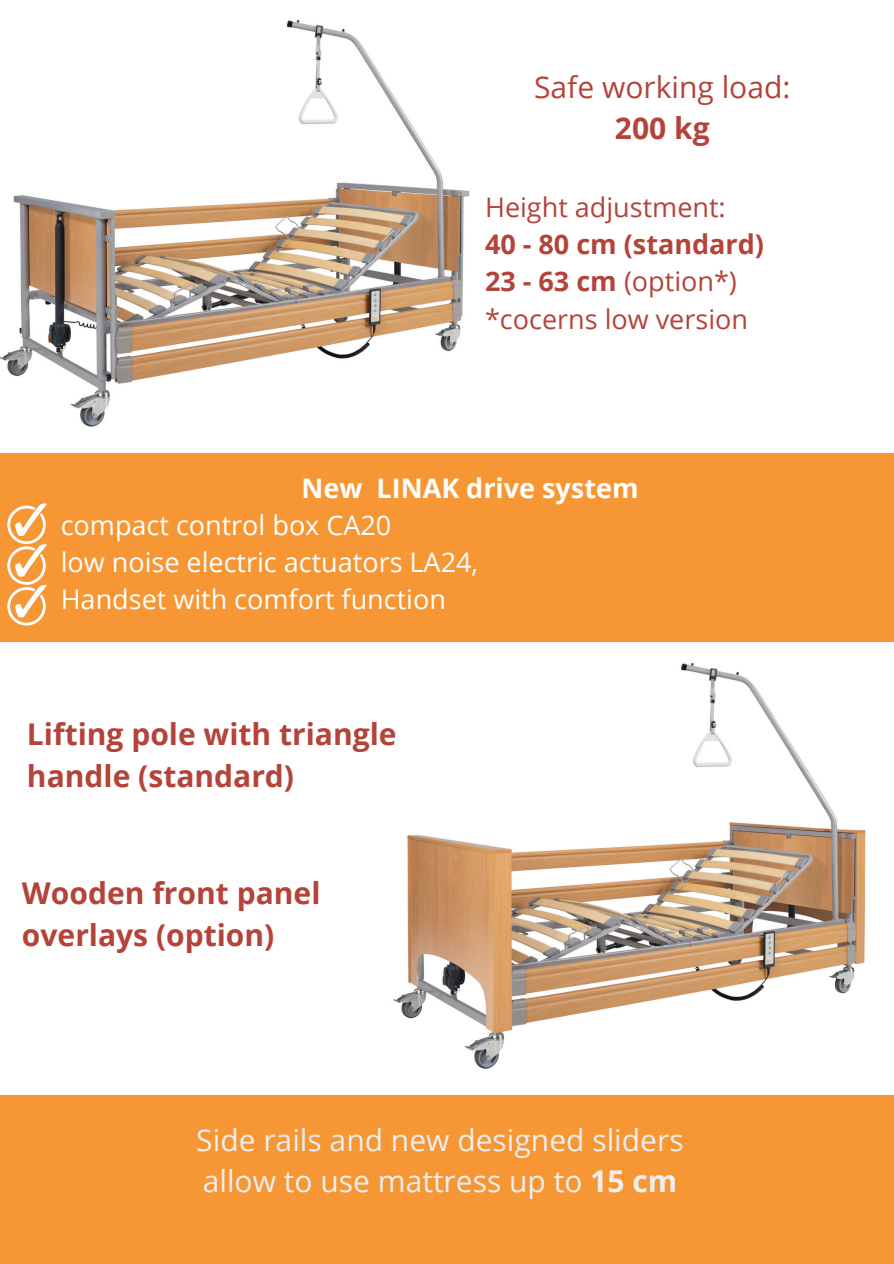
<style>
.page{position:relative;width:894px;height:1264px;background:#fff}
.page>*{position:absolute;margin:0;border:0;box-sizing:border-box;transform-origin:0 0}
.t1{font:700 30px/41.7px "Open Sans";color:#b4433a}
.t2{font:30px/41.7px "Open Sans";color:#eee}
.t3{font:30px/41.7px "Open Sans";color:#b4433a;text-align:center}
.t4{font:27px "Open Sans";color:#fff}
.t5{font:27px "Open Sans";color:#b4433a}
.t6{font:700 27px "Open Sans";color:#fff}
.t7{font:700 27px "Open Sans";color:#b4433a}
.s1{font-weight:700}
</style>
<div class="page">
<div style="left:0;top:0;width:893px;height:1263px;background:#f69634"></div>
<div style="left:444px;top:0;width:449px;height:452px;background:#fff"></div>
<img style="left:0;top:0;width:470px;height:452px">
<svg style="left:7px;top:503px;width:40px;height:122px"></svg>
<img style="left:372px;top:642px;width:521px;height:452px">
<div style="left:1px;top:642px;width:371px;height:452px;background:#fff"></div>
<p class="t3" style="left:534px;top:65px;width:258px">Safe working load:<br><span class="s1">200 kg</span></p>
<p class="t5" style="left:485px;top:188px;width:242px">Height adjustment:</p>
<p class="t7" style="left:485px;top:225px;width:280px">40 - 80 cm (standard)</p>
<p class="t5" style="left:485px;top:262px;width:253px"><span class="s1">23 - 63 cm</span> (option*)</p>
<p class="t5" style="left:485px;top:300px;width:264px">*cocerns low version</p>
<p class="t6" style="left:301px;top:469px;width:338px">New LINAK drive system</p>
<p class="t4" style="left:61px;top:506px;width:332px">compact control box CA20</p>
<p class="t4" style="left:61px;top:543px;width:419px">low noise electric actuators LA24,</p>
<p class="t4" style="left:61px;top:580px;width:386px">Handset with comfort function</p>
<p class="t1" style="left:27px;top:712px;width:371px">Lifting pole with triangle handle (standard)</p>
<p class="t1" style="left:22px;top:871px;width:300px">Wooden front panel overlays (option)</p>
<p class="t2" style="left:196px;top:1117px;width:488px">Side rails and new designed sliders allow to use mattress up to <span class="s1">15 cm</span></p>
</div>
